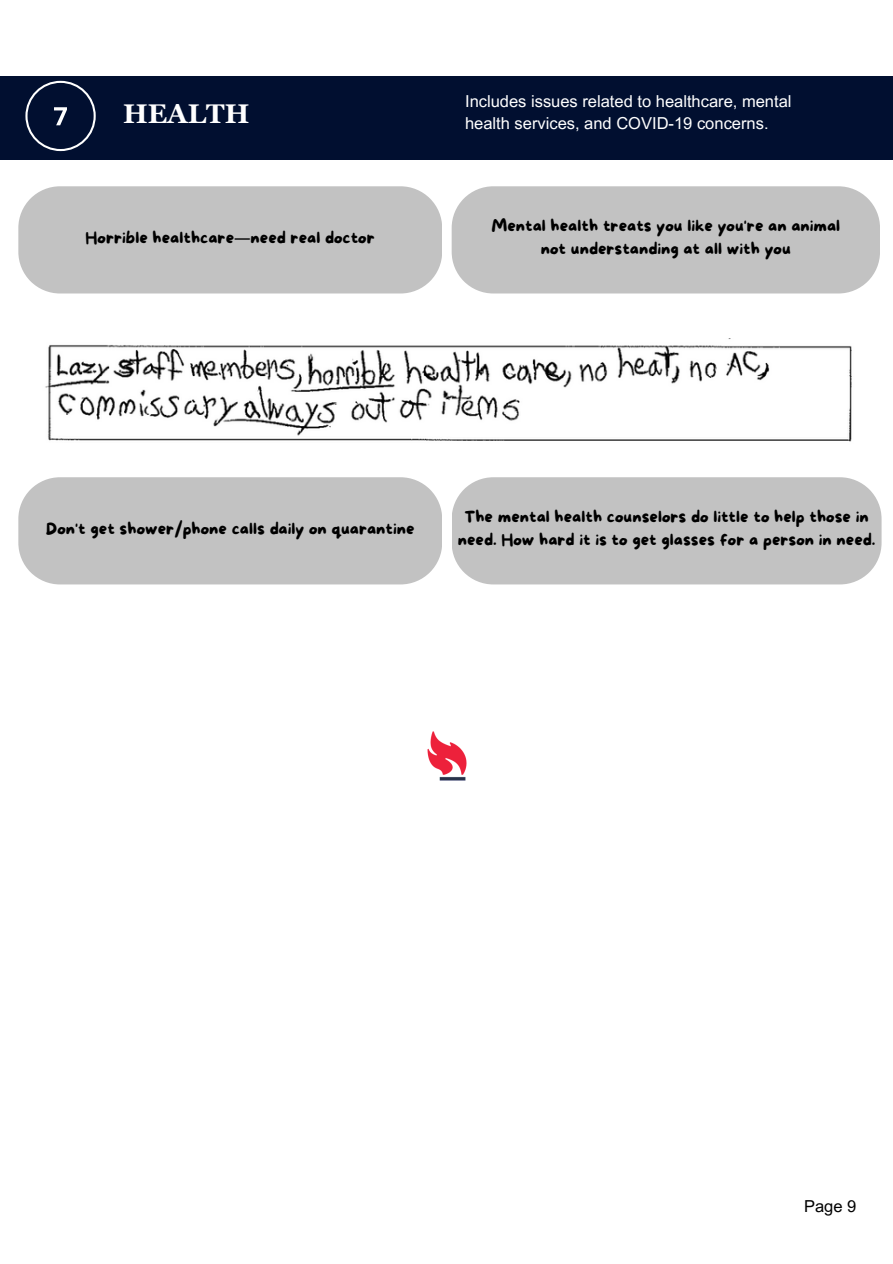
<style>
.page{position:relative;width:893px;height:1264px;background:#fff}
.page>*{position:absolute;margin:0;border:0;box-sizing:border-box;transform-origin:0 0}
.t1{font:700 27px "Georgia Pro";color:#fff}
.t2{font:16.5px/22.5px "More Sugar";color:#000;text-align:center}
.t3{font:16.5px "Arial MT Pro";color:#fff}
.t4{font:16.5px "Arial MT Pro";color:#000}
.s1{font-family:"Noto Sans Gurmukhi"}
</style>
<div class="page">
<div style="left:18px;top:186px;width:424px;height:107px;background:#c2c2c2"></div>
<div style="left:0;top:76px;width:892px;height:84px;background:#010f30"></div>
<div style="left:451px;top:186px;width:429px;height:107px;background:#c2c2c2"></div>
<div style="left:452px;top:477px;width:429px;height:107px;background:#c2c2c2"></div>
<div style="left:18px;top:477px;width:424px;height:107px;background:#c2c2c2"></div>
<svg style="left:25px;top:81px;width:71px;height:70px"></svg>
<img style="left:427px;top:731px;width:40px;height:50px">
<img style="left:45px;top:338px;width:807px;height:104px">
<p class="t1" style="left:123px;top:99px;width:128px">HEALTH</p>
<p class="t2" style="left:86px;top:227px;width:291px">Horrible healthcare<span class="s1">—</span>need real doctor</p>
<p class="t3" style="left:465px;top:95px;width:328px">Includes issues related to healthcare, mental</p>
<p class="t3" style="left:465px;top:117px;width:305px">health services, and COVID-19 concerns.</p>
<p class="t2" style="left:491px;top:216px;width:350px">Mental health treats you like you're an animal</p>
<p class="t2" style="left:541px;top:238px;width:251px">not understanding at all with you</p>
<p class="t2" style="left:46px;top:518px;width:370px">Don't get shower/phone calls daily on quarantine</p>
<p class="t2" style="left:458px;top:507px;width:419px">The mental health counselors do little to help those in need. How hard it is to get glasses for a person in need.</p>
<p class="t4" style="left:804px;top:1199px;width:54px">Page 9</p>
</div>
